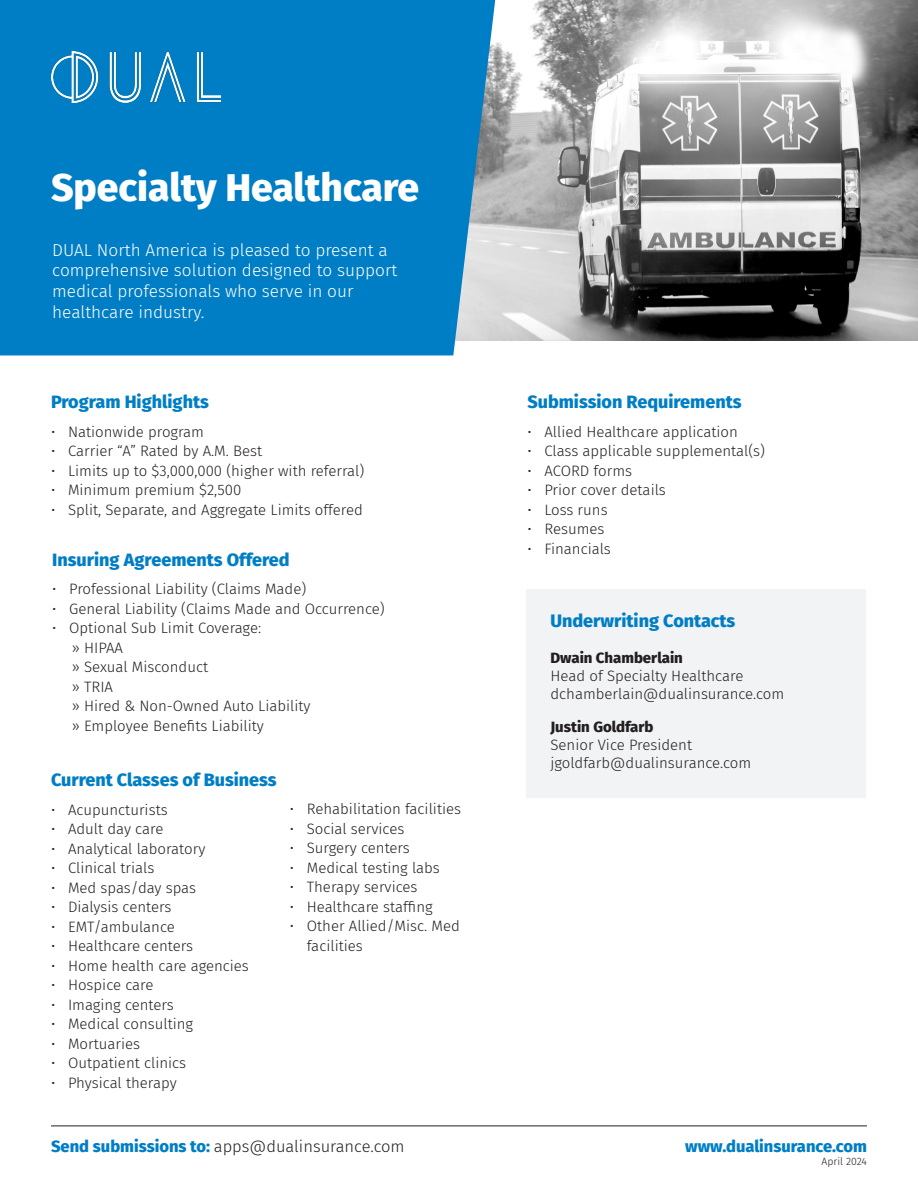
<style>
.page{position:relative;width:918px;height:1188px;background:#fff}
.page>*{position:absolute;margin:0;border:0;box-sizing:border-box;transform-origin:0 0}
.Blurb{font:800 39px "Fira Sans";color:#fff}
.Heading{font:800 18px "Fira Sans";color:#007ec5}
.Body__bullets{font:300 17.25px/20.7px "Fira Sans";color:#fff}
.t1{font:300 16.5px "Fira Sans";color:#231f20}
.t2{font:800 16.5px "Fira Sans";color:#007ec5}
.Body__bullets-2{font:300 15px/18px "Fira Sans";color:#231f20}
.t3{font:800 15px "Fira Sans";color:#231f20}
.t4{font:300 10.5px "Fira Sans";color:#231f20}
.s1{font-weight:800;color:#007ec5}
</style>
<div class="page">
<img style="left:495px;top:0;width:423px;height:341px">
<div style="left:0;top:0;width:495px;height:355px;background:#007ec5"></div>
<img style="left:51px;top:51px;width:170px;height:51px">
<hr style="left:51px;top:1126px;width:816px;height:1px;background:#231f20">
<div style="left:526px;top:589px;width:340px;height:209px;background:#f2f3f4"></div>
<p class="Blurb" style="left:51px;top:154px;width:370px">Specialty Healthcare</p>
<p class="Body__bullets" style="left:52px;top:239px;width:347px">DUAL North America is pleased to present a comprehensive solution designed to support medical professionals who serve in our healthcare industry.</p>
<p class="Heading" style="left:51px;top:386px;width:159px">Program Highlights</p>
<p class="Body__bullets-2" style="left:51px;top:423px;width:155px">• Nationwide program</p>
<p class="Body__bullets-2" style="left:51px;top:442px;width:213px">• Carrier “A” Rated by A.M. Best</p>
<p class="Body__bullets-2" style="left:51px;top:462px;width:315px">• Limits up to $3,000,000 (higher with referral)</p>
<p class="Body__bullets-2" style="left:51px;top:481px;width:192px">• Minimum premium $2,500</p>
<p class="Body__bullets-2" style="left:51px;top:501px;width:313px">• Split, Separate, and Aggregate Limits offered</p>
<p class="Heading" style="left:52px;top:544px;width:239px">Insuring Agreements Offered</p>
<p class="Body__bullets-2" style="left:52px;top:580px;width:256px">• Professional Liability (Claims Made)</p>
<p class="Body__bullets-2" style="left:52px;top:599px;width:334px">• General Liability (Claims Made and Occurrence)</p>
<p class="Body__bullets-2" style="left:52px;top:619px;width:210px">• Optional Sub Limit Coverage:</p>
<p class="Body__bullets-2" style="left:72px;top:638px;width:53px">» HIPAA</p>
<p class="Body__bullets-2" style="left:72px;top:658px;width:138px">» Sexual Misconduct</p>
<p class="Body__bullets-2" style="left:72px;top:677px;width:43px">» TRIA</p>
<p class="Body__bullets-2" style="left:72px;top:697px;width:240px">» Hired &amp; Non-Owned Auto Liability</p>
<p class="Body__bullets-2" style="left:72px;top:716px;width:194px">» Employee Benefits Liability</p>
<p class="Heading" style="left:51px;top:764px;width:227px">Current Classes of Business</p>
<p class="Body__bullets-2" style="left:51px;top:800px;width:118px">• Acupuncturists</p>
<p class="Body__bullets-2" style="left:51px;top:820px;width:114px">• Adult day care</p>
<p class="Body__bullets-2" style="left:51px;top:839px;width:156px">• Analytical laboratory</p>
<p class="Body__bullets-2" style="left:51px;top:859px;width:105px">• Clinical trials</p>
<p class="Body__bullets-2" style="left:51px;top:878px;width:147px">• Med spas/day spas</p>
<p class="Body__bullets-2" style="left:51px;top:898px;width:122px">• Dialysis centers</p>
<p class="Body__bullets-2" style="left:51px;top:917px;width:125px">• EMT/ambulance</p>
<p class="Body__bullets-2" style="left:51px;top:937px;width:144px">• Healthcare centers</p>
<p class="Body__bullets-2" style="left:51px;top:956px;width:199px">• Home health care agencies</p>
<p class="Body__bullets-2" style="left:51px;top:976px;width:104px">• Hospice care</p>
<p class="Body__bullets-2" style="left:51px;top:995px;width:124px">• Imaging centers</p>
<p class="Body__bullets-2" style="left:51px;top:1015px;width:144px">• Medical consulting</p>
<p class="Body__bullets-2" style="left:51px;top:1034px;width:91px">• Mortuaries</p>
<p class="Body__bullets-2" style="left:51px;top:1054px;width:137px">• Outpatient clinics</p>
<p class="Body__bullets-2" style="left:51px;top:1073px;width:127px">• Physical therapy</p>
<p class="Body__bullets-2" style="left:290px;top:800px;width:173px">• Rehabilitation facilities</p>
<p class="Body__bullets-2" style="left:290px;top:819px;width:116px">• Social services</p>
<p class="Body__bullets-2" style="left:290px;top:839px;width:122px">• Surgery centers</p>
<p class="Body__bullets-2" style="left:290px;top:858px;width:152px">• Medical testing labs</p>
<p class="Body__bullets-2" style="left:290px;top:878px;width:129px">• Therapy services</p>
<p class="Body__bullets-2" style="left:290px;top:897px;width:144px">• Healthcare staffing</p>
<p class="Body__bullets-2" style="left:307px;top:916px;width:155px;line-height:19.5px;text-indent:-17px">• Other Allied/Misc. Med facilities</p>
<p class="Heading" style="left:527px;top:386px;width:216px">Submission Requirements</p>
<p class="Body__bullets-2" style="left:527px;top:423px;width:212px">• Allied Healthcare application</p>
<p class="Body__bullets-2" style="left:527px;top:442px;width:239px">• Class applicable supplemental(s)</p>
<p class="Body__bullets-2" style="left:527px;top:462px;width:106px">• ACORD forms</p>
<p class="Body__bullets-2" style="left:527px;top:481px;width:140px">• Prior cover details</p>
<p class="Body__bullets-2" style="left:527px;top:501px;width:82px">• Loss runs</p>
<p class="Body__bullets-2" style="left:527px;top:520px;width:79px">• Resumes</p>
<p class="Body__bullets-2" style="left:527px;top:540px;width:85px">• Financials</p>
<p class="Heading" style="left:550px;top:605px;width:186px">Underwriting Contacts</p>
<p class="t3" style="left:550px;top:644px;width:134px">Dwain Chamberlain</p>
<p class="Body__bullets-2" style="left:550px;top:666px;width:235px">Head of Specialty Healthcare dchamberlain@dualinsurance.com</p>
<p class="t3" style="left:550px;top:713px;width:105px">Justin Goldfarb</p>
<p class="Body__bullets-2" style="left:550px;top:735px;width:143px">Senior Vice President</p>
<p class="Body__bullets-2" style="left:550px;top:753px;width:202px">jgoldfarb@dualinsurance.com</p>
<p class="t1" style="left:51px;top:1135px;width:355px"><span class="s1">Send submissions to:</span> apps@dualinsurance.com</p>
<p class="t2" style="left:685px;top:1132px;width:183px">www.dualinsurance.com</p>
<p class="t4" style="left:821px;top:1154px;width:47px">April 2024</p>
</div>
